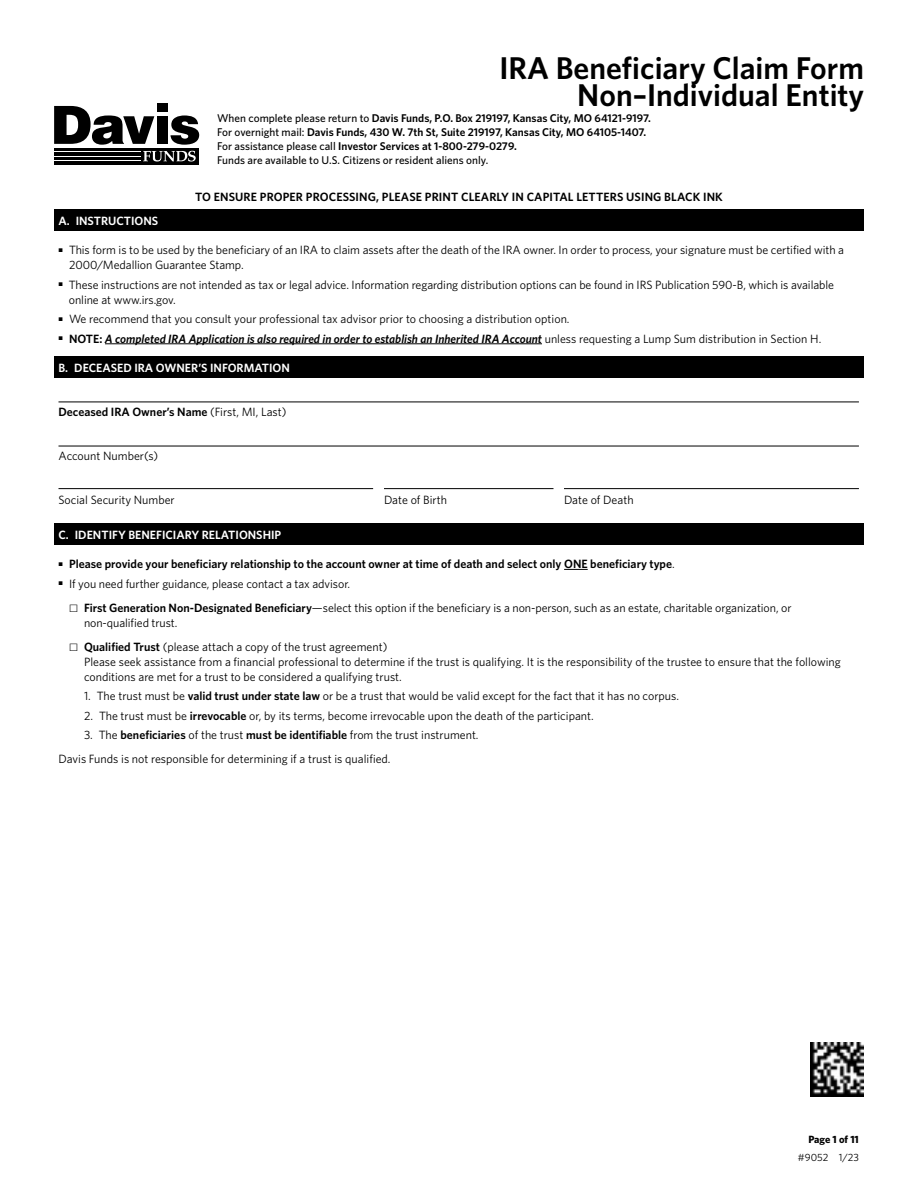
<style>
.page{position:relative;width:918px;height:1188px;background:#fff}
.page>*{position:absolute;margin:0;border:0;box-sizing:border-box;transform-origin:0 0}
.t1{font:600 31.5px/27px "Whitney";color:#000;text-align:right}
.t2{font:12px/15px "Whitney";letter-spacing:-.005em;color:#000}
.t3{font:600 12px "Whitney";color:#000}
.t4{font:italic 600 12px "Whitney";color:#000}
.t5{font:600 12px "Whitney";color:#fff}
.t6{font:600 11.25px/14.2px "Whitney";color:#000}
.t7{font:700 10.5px "Whitney";color:#000}
.t8{font:10.5px "Whitney";color:#000}
.s1{font-weight:500}
.s2{font-style:normal}
.s3{font-weight:400;font-style:normal}
.s4{font-weight:400}
.s5{font-family:"Mercury Text G1"}
.s6{font-weight:600}
</style>
<div class="page">
<div style="left:54px;top:210px;width:810px;height:21px;background:#000"></div>
<hr style="left:105px;top:343px;width:437px;height:1px;background:#000">
<img style="left:810px;top:1042px;width:54px;height:54px">
<div style="left:54px;top:356px;width:810px;height:22px;background:#000"></div>
<hr style="left:58px;top:402px;width:801px;height:1px;background:#000">
<hr style="left:58px;top:446px;width:801px;height:1px;background:#000">
<hr style="left:58px;top:488px;width:315px;height:1px;background:#000">
<hr style="left:384px;top:488px;width:170px;height:1px;background:#000">
<hr style="left:564px;top:488px;width:295px;height:1px;background:#000">
<svg style="left:54px;top:106px;width:100px;height:39px"></svg>
<div style="left:157px;top:116px;width:11px;height:28px;background:#000"></div>
<svg style="left:171px;top:115px;width:28px;height:30px"></svg>
<div style="left:157px;top:103px;width:11px;height:9px;background:#000"></div>
<div style="left:54px;top:148px;width:145px;height:16px;background:#000"></div>
<svg style="left:143px;top:151px;width:53px;height:11px"></svg>
<hr style="left:54px;top:151px;width:86px;height:1px;background:#fff">
<hr style="left:54px;top:156px;width:86px;height:1px;background:#fff">
<hr style="left:54px;top:160px;width:86px;height:1px;background:#fff">
<div style="left:54px;top:524px;width:810px;height:21px;background:#000"></div>
<svg style="left:564px;top:569px;width:24px;height:1px"></svg>
<h1 class="t1" style="left:499px;top:54px;width:366px">IRA Beneficiary Claim Form<br>Non–Individual Entity</h1>
<p class="t6" style="left:217px;top:110px;width:435px"><span class="s1">When complete please return to</span> Davis Funds, P.O. Box 219197, Kansas City, MO 64121-9197.<br><span class="s1">For overnight mail:</span> Davis Funds, 430 W. 7th St, Suite 219197, Kansas City, MO 64105-1407.<br><span class="s1">For assistance please call</span> Investor Services at 1-800-279-0279.<br><span class="s1">Funds are available to U.S. Citizens or resident aliens only.</span></p>
<p class="t3" style="left:195px;top:189px;width:529px">TO ENSURE PROPER PROCESSING, PLEASE PRINT CLEARLY IN CAPITAL LETTERS USING BLACK INK</p>
<p class="t5" style="left:58px;top:213px;width:101px">A. INSTRUCTIONS</p>
<p class="t2" style="left:69px;top:242px;width:777px;text-indent:-11px"><sup>•</sup> This form is to be used by the beneficiary of an IRA to claim assets after the death of the IRA owner. In order to process, your signature must be certified with a<br>2000/Medallion Guarantee Stamp.</p>
<p class="t2" style="left:69px;top:277px;width:767px;text-indent:-10px"><sup>•</sup> These instructions are not intended as tax or legal advice. Information regarding distribution options can be found in IRS Publication 590-B, which is available online at www.irs.gov.</p>
<p class="t2" style="left:59px;top:311px;width:513px"><sup>•</sup> We recommend that you consult your professional tax advisor prior to choosing a distribution option.</p>
<p class="t4" style="left:59px;top:330px;width:764px"><sup>•</sup> <span class="s2">NOTE:</span> A completed IRA Application is also required in order to establish an Inherited IRA Account <span class="s3">unless requesting a Lump Sum distribution in Section H.</span></p>
<p class="t5" style="left:58px;top:360px;width:233px">B. DECEASED IRA OWNER’S INFORMATION</p>
<p class="t3" style="left:58px;top:404px;width:229px">Deceased IRA Owner’s Name <span class="s4">(First, MI, Last)</span></p>
<p class="t2" style="left:58px;top:448px;width:101px">Account Number(s)</p>
<p class="t2" style="left:58px;top:492px;width:118px">Social Security Number</p>
<p class="t2" style="left:384px;top:492px;width:65px">Date of Birth</p>
<p class="t2" style="left:564px;top:492px;width:71px">Date of Death</p>
<p class="t5" style="left:58px;top:527px;width:224px">C. IDENTIFY BENEFICIARY RELATIONSHIP</p>
<p class="t3" style="left:58px;top:556px;width:618px"><sup>•</sup> Please provide your beneficiary relationship to the account owner at time of death and select only ONE beneficiary type<span class="s4">.</span></p>
<p class="t2" style="left:58px;top:576px;width:293px"><sup>•</sup> If you need further guidance, please contact a tax advisor.</p>
<p class="t2" style="left:84px;top:600px;width:709px;text-indent:-15px"><span class="s5">•</span> <span class="s6">First Generation Non-Designated Beneficiary</span>—select this option if the beneficiary is a non-person, such as an estate, charitable organization, or non-qualified trust.</p>
<p class="t2" style="left:84px;top:639px;width:758px;text-indent:-15px"><span class="s5">•</span> <span class="s6">Qualified Trust</span> (please attach a copy of the trust agreement)<br>Please seek assistance from a financial professional to determine if the trust is qualifying. It is the responsibility of the trustee to ensure that the following conditions are met for a trust to be considered a qualifying trust.</p>
<p class="t2" style="left:84px;top:688px;width:597px">1. The trust must be <span class="s6">valid trust under state law</span> or be a trust that would be valid except for the fact that it has no corpus.</p>
<p class="t2" style="left:84px;top:708px;width:511px">2. The trust must be <span class="s6">irrevocable</span> or, by its terms, become irrevocable upon the death of the participant.</p>
<p class="t2" style="left:59px;top:723px;width:422px;line-height:24px;text-indent:25px">3. The <span class="s6">beneficiaries</span> of the trust <span class="s6">must be identifiable</span> from the trust instrument.<br>Davis Funds is not responsible for determining if a trust is qualified.</p>
<p class="t7" style="left:808px;top:1132px;width:52px">Page 1 of 11</p>
<p class="t8" style="left:798px;top:1150px;width:63px">#9052 1/23</p>
</div>
